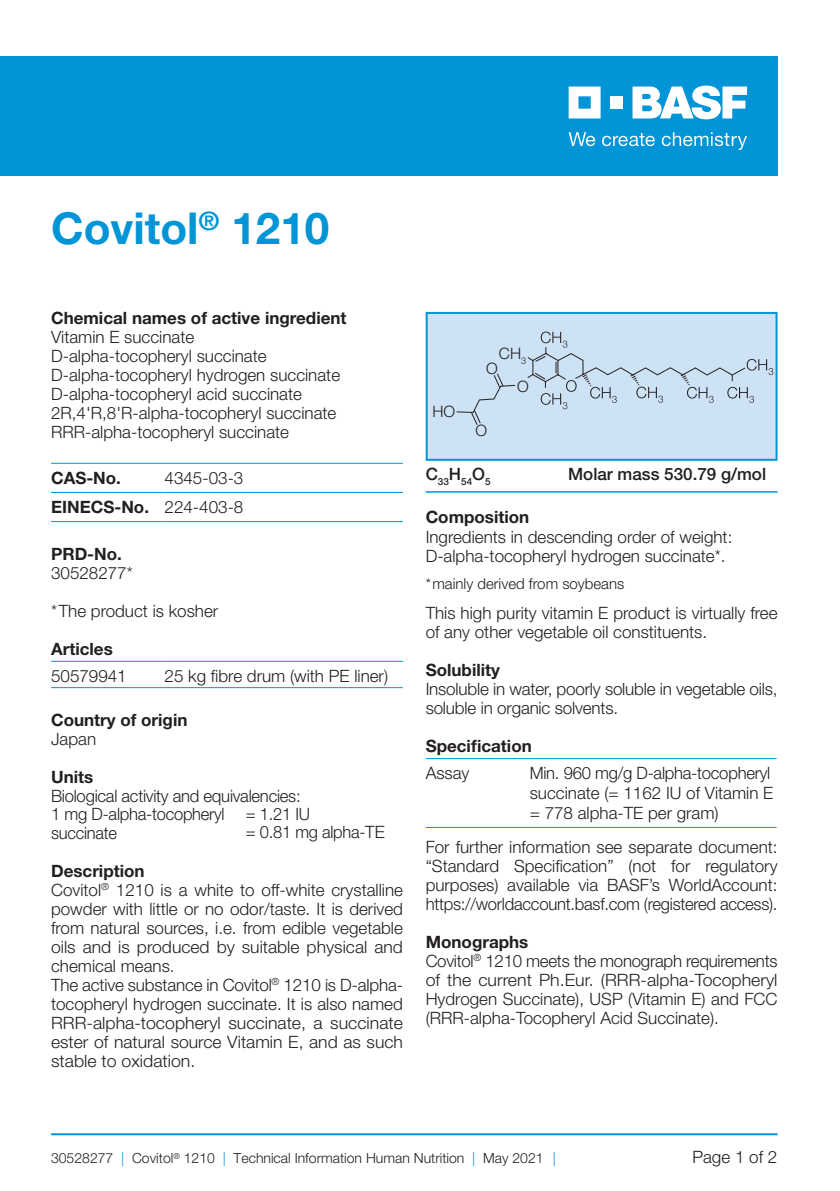
<style>
.page{position:relative;width:840px;height:1191px;background:#fff}
.page>*{position:absolute;margin:0;border:0;box-sizing:border-box;transform-origin:0 0}
.ProductName{font:700 44px "Helvetica Neue LT Std";color:#0195d7}
.TXT{font:300 17px/19px "Helvetica Neue LT Std";color:#231f20;text-align:justify}
.TXT_Tab{font:300 17px/19.8px "Helvetica Neue LT Std";color:#231f20}
.HEAD{font:700 17px "Helvetica Neue LT Std";color:#231f20}
.TXT-2{font:700 17px "Helvetica Neue LT Std";color:#231f20}
.TXT_Formel{font:500 17px "Helvetica Neue LT Std";color:#231f20}
.TXT_Tab-2{font:700 17px "Helvetica Neue LT Std";color:#231f20}
.t1{font:300 15.8px/32.6px "Helvetica Neue LT Std";color:#231f20;text-align:right}
.TXT-3{font:300 15px "Helvetica Neue LT Std";color:#231f20}
.t2{font:300 14px "Helvetica Neue LT Std";color:#231f20}
.TXT_Formel-2{font:500 9.8px "Helvetica Neue LT Std";color:#231f20}
.s1{color:#0195d7}
</style>
<div class="page">
<div style="left:0;top:57px;width:777px;height:119px;background:#0195d7"></div>
<svg style="left:568px;top:87px;width:32px;height:31px"></svg>
<div style="left:610px;top:96px;width:12px;height:13px;background:#fff"></div>
<svg style="left:632px;top:86px;width:114px;height:33px"></svg>
<svg style="left:568px;top:132px;width:26px;height:14px"></svg>
<svg style="left:602px;top:133px;width:52px;height:13px"></svg>
<svg style="left:661px;top:132px;width:85px;height:18px"></svg>
<hr style="left:51px;top:1133px;width:726px;height:2px;background:#0195d7">
<hr style="left:51px;top:463px;width:113px;height:1px;background:#0195d7">
<hr style="left:164px;top:463px;width:239px;height:1px;background:#0195d7">
<hr style="left:51px;top:492px;width:113px;height:1px;background:#0195d7">
<hr style="left:164px;top:492px;width:239px;height:1px;background:#0195d7">
<hr style="left:51px;top:521px;width:113px;height:1px;background:#0195d7">
<hr style="left:164px;top:521px;width:239px;height:1px;background:#0195d7">
<hr style="left:51px;top:661px;width:113px;height:1px;background:#0195d7">
<hr style="left:164px;top:661px;width:239px;height:1px;background:#0195d7">
<hr style="left:51px;top:687px;width:113px;height:1px;background:#0195d7">
<hr style="left:164px;top:687px;width:239px;height:1px;background:#0195d7">
<hr style="left:425px;top:491px;width:352px;height:1px;background:#0195d7">
<div style="left:426px;top:313px;width:350px;height:147px;background:#cde3f5"></div>
<svg style="left:456px;top:373px;width:60px;height:52px"></svg>
<svg style="left:527px;top:331px;width:245px;height:78px"></svg>
<div style="left:425px;top:312px;width:352px;height:149px;border:2px solid #0195d7"></div>
<hr style="left:425px;top:758px;width:104px;height:1px;background:#0195d7">
<hr style="left:529px;top:758px;width:247px;height:1px;background:#0195d7">
<hr style="left:425px;top:827px;width:104px;height:1px;background:#0195d7">
<hr style="left:529px;top:827px;width:247px;height:1px;background:#0195d7">
<p class="ProductName" style="left:51px;top:201px;width:279px">Covitol<sup>®</sup> 1210</p>
<p class="TXT-2" style="left:51px;top:307px;width:297px">Chemical names of active ingredient</p>
<p class="TXT" style="left:51px;top:327px;width:145px">Vitamin E succinate</p>
<p class="TXT" style="left:51px;top:346px;width:217px">D-alpha-tocopheryl succinate</p>
<p class="TXT" style="left:51px;top:365px;width:290px">D-alpha-tocopheryl hydrogen succinate</p>
<p class="TXT" style="left:51px;top:384px;width:252px">D-alpha-tocopheryl acid succinate</p>
<p class="TXT" style="left:51px;top:403px;width:287px">2R,4'R,8'R-alpha-tocopheryl succinate</p>
<p class="TXT" style="left:51px;top:422px;width:239px">RRR-alpha-tocopheryl succinate</p>
<p class="TXT_Tab-2" style="left:51px;top:467px;width:71px">CAS-No.</p>
<p class="TXT_Tab" style="left:164px;top:467px;width:80px">4345-03-3</p>
<p class="TXT_Tab-2" style="left:51px;top:496px;width:99px">EINECS-No.</p>
<p class="TXT_Tab" style="left:164px;top:497px;width:80px">224-403-8</p>
<p class="HEAD" style="left:51px;top:543px;width:72px">PRD-No.</p>
<p class="TXT" style="left:51px;top:563px;width:83px">30528277*</p>
<p class="TXT" style="left:51px;top:601px;width:169px">*The product is kosher</p>
<p class="HEAD" style="left:51px;top:638px;width:63px">Articles</p>
<p class="TXT" style="left:51px;top:666px;width:77px">50579941</p>
<p class="TXT" style="left:164px;top:666px;width:225px">25 kg fibre drum (with PE liner)</p>
<p class="HEAD" style="left:51px;top:709px;width:138px">Country of origin</p>
<p class="TXT" style="left:51px;top:729px;width:47px">Japan</p>
<p class="HEAD" style="left:51px;top:766px;width:44px">Units</p>
<p class="TXT" style="left:51px;top:786px;width:251px">Biological activity and equivalencies:</p>
<p class="TXT" style="left:51px;top:804px;width:175px">1 mg D-alpha-tocopheryl succinate</p>
<p class="TXT" style="left:246px;top:804px;width:66px">= 1.21 IU</p>
<p class="TXT" style="left:246px;top:822px;width:140px">= 0.81 mg alpha-TE</p>
<p class="HEAD" style="left:51px;top:860px;width:95px">Description</p>
<p class="TXT" style="left:51px;top:880px;width:353px">Covitol<sup>®</sup> 1210 is a white to off-white crystalline powder with little or no odor/taste. It is derived from natural sources, i.e. from edible vegetable oils and is produced by suitable physical and chemical means.</p>
<p class="TXT" style="left:51px;top:975px;width:353px">The active substance in Covitol<sup>®</sup> 1210 is D-alpha&shy;tocopheryl hydrogen succinate. It is also named RRR-alpha-tocopheryl succinate, a succinate ester of natural source Vitamin E, and as such stable to oxidation.</p>
<p class="t1" style="left:432px;top:394px;width:24px">HO</p>
<p class="t1" style="left:498px;top:337px;width:31px">CH<sub>3<br></sub>O</p>
<p class="t1" style="left:485px;top:351px;width:13px">O</p>
<p class="t1" style="left:475px;top:414px;width:13px">O</p>
<p class="TXT_Formel-2" style="left:425px;top:476px;width:66px"><sup>C</sup>33<sup>H</sup>54<sup>O</sup>5</p>
<p class="TXT_Formel" style="left:567px;top:463px;width:199px">Molar mass 530.79 g/mol</p>
<p class="HEAD" style="left:425px;top:507px;width:105px">Composition</p>
<p class="TXT" style="left:425px;top:526px;width:308px">Ingredients in descending order of weight:</p>
<p class="TXT" style="left:425px;top:545px;width:301px">D-alpha-tocopheryl hydrogen succinate*.</p>
<p class="TXT-3" style="left:425px;top:574px;width:200px">*mainly derived from soybeans</p>
<p class="TXT" style="left:425px;top:603px;width:353px">This high purity vitamin E product is virtually free of any other vegetable oil constituents.</p>
<p class="HEAD" style="left:425px;top:660px;width:76px">Solubility</p>
<p class="TXT" style="left:425px;top:679px;width:353px">Insoluble in water, poorly soluble in vegetable oils, soluble in organic solvents.</p>
<p class="HEAD" style="left:425px;top:736px;width:108px">Specification</p>
<p class="TXT_Tab" style="left:425px;top:763px;width:45px">Assay</p>
<p class="TXT_Tab" style="left:529px;top:763px;width:245px">Min. 960 mg/g D-alpha-tocopheryl succinate (= 1162 IU of Vitamin E = 778 alpha-TE per gram)</p>
<p class="TXT" style="left:425px;top:836px;width:353px">For further information see separate document: “Standard Specification” (not for regulatory purposes) available via BASF’s WorldAccount: https://worldaccount.basf.com (registered access).</p>
<p class="HEAD" style="left:425px;top:931px;width:104px">Monographs</p>
<p class="TXT" style="left:425px;top:950px;width:353px">Covitol<sup>®</sup> 1210 meets the monograph requirements of the current Ph.Eur. (RRR-alpha-Tocopheryl Hydrogen Succinate), USP (Vitamin E) and FCC (RRR-alpha-Tocopheryl Acid Succinate).</p>
<p class="t2" style="left:51px;top:1149px;width:506px">30528277 <span class="s1">|</span> Covitol<sup>®</sup> 1210 <span class="s1">|</span> Technical Information Human Nutrition <span class="s1">|</span> May 2021 <span class="s1">|</span></p>
<p class="TXT" style="left:692px;top:1147px;width:86px">Page 1 of 2</p>
</div>
